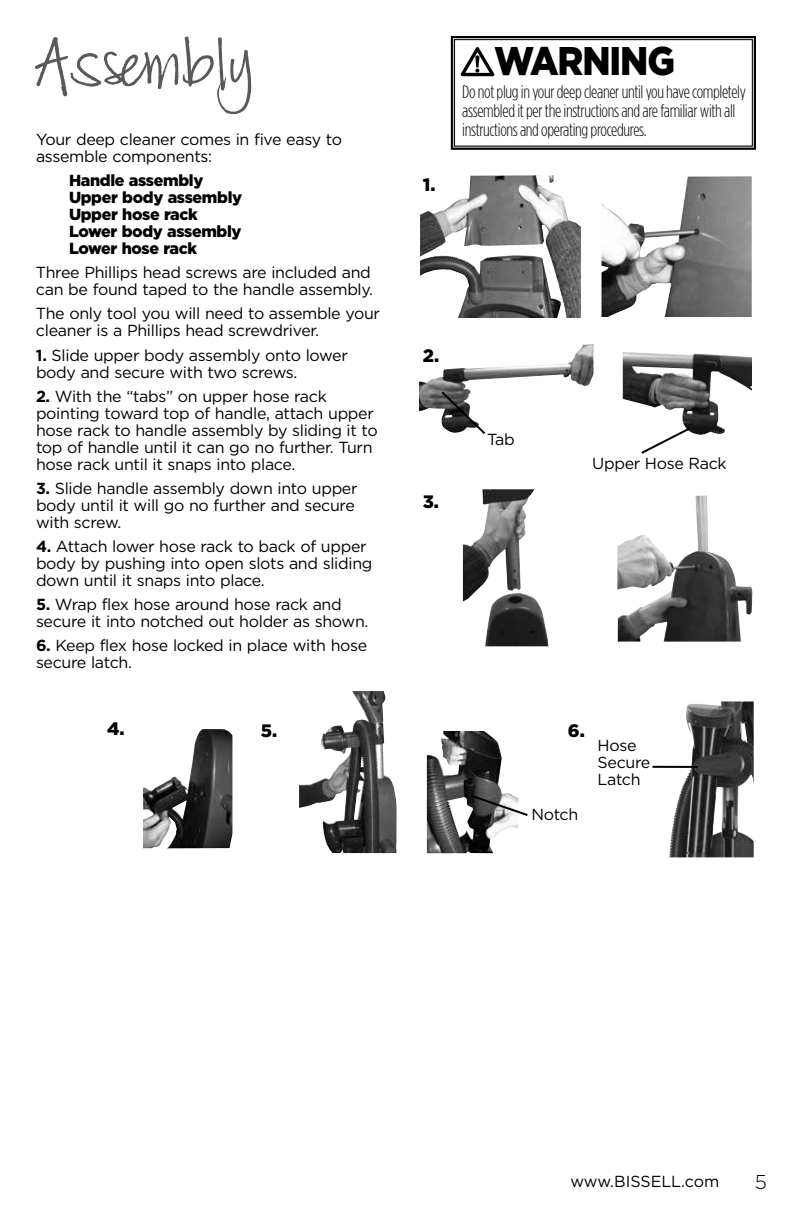
<style>
.page{position:relative;width:792px;height:1224px;background:#fff}
.page>*{position:absolute;margin:0;border:0;box-sizing:border-box;transform-origin:0 0}
.t1{font:72px "Jackie Sue BF";color:#58595b}
.t2{font:900 40px "Gotham";letter-spacing:-.03em;color:#000;scale:.9 1}
.t3{font:300 20px "Gotham";color:#000}
.t4{font:300 18px/19px "Gotham Condensed";letter-spacing:-.02em;color:#000}
.t5{font:900 18px "Gotham";color:#000}
.t6{font:16px/17px "Gotham";letter-spacing:-.02em;color:#000}
.t7{font:900 16px/17px "Gotham";letter-spacing:-.02em;color:#000}
.t8{font:16px "Gotham";color:#000}
.s1{font-weight:700}
</style>
<div class="page">
<svg style="left:450px;top:36px;width:306px;height:114px"></svg>
<img style="left:669px;top:701px;width:85px;height:156px">
<img style="left:623px;top:352px;width:129px;height:83px">
<img style="left:299px;top:691px;width:98px;height:162px">
<img style="left:419px;top:345px;width:175px;height:67px">
<img style="left:420px;top:175px;width:161px;height:143px">
<img style="left:427px;top:731px;width:91px;height:122px">
<svg style="left:439px;top:389px;width:48px;height:45px"></svg>
<svg style="left:469px;top:793px;width:59px;height:25px"></svg>
<hr style="left:652px;top:766px;width:46px;height:2px;background:#000">
<svg style="left:639px;top:426px;width:53px;height:28px"></svg>
<img style="left:602px;top:176px;width:150px;height:141px">
<img style="left:463px;top:489px;width:86px;height:157px">
<img style="left:617px;top:495px;width:135px;height:147px">
<img style="left:143px;top:729px;width:89px;height:119px">
<h1 class="t1" style="left:36px;top:21px;width:218px">Assembly</h1>
<h2 class="t2" style="left:494px;top:33px;width:203px">WARNING</h2>
<p class="t4" style="left:462px;top:83px;width:285px">Do not plug in your deep cleaner until you have completely assembled it per the instructions and are familiar with all instructions and operating procedures.</p>
<p class="t6" style="left:36px;top:130px;width:308px">Your deep cleaner comes in five easy to assemble components:</p>
<p class="t7" style="left:69px;top:172px;width:175px">Handle assembly<br>Upper body assembly<br>Upper hose rack<br>Lower body assembly<br>Lower hose rack</p>
<p class="t6" style="left:36px;top:264px;width:339px">Three Phillips head screws are included and can be found taped to the handle assembly.</p>
<p class="t6" style="left:36px;top:305px;width:346px">The only tool you will need to assemble your cleaner is a Phillips head screwdriver.</p>
<p class="t6" style="left:36px;top:346px;width:313px"><span class="s1">1.</span> Slide upper body assembly onto lower body and secure with two screws.</p>
<p class="t6" style="left:36px;top:387px;width:343px"><span class="s1">2.</span> With the “tabs” on upper hose rack pointing toward top of handle, attach upper hose rack to handle assembly by sliding it to top of handle until it can go no further. Turn hose rack until it snaps into place.</p>
<p class="t6" style="left:36px;top:479px;width:323px"><span class="s1">3.</span> Slide handle assembly down into upper body until it will go no further and secure with screw.</p>
<p class="t6" style="left:36px;top:538px;width:338px"><span class="s1">4.</span> Attach lower hose rack to back of upper body by pushing into open slots and sliding down until it snaps into place.</p>
<p class="t6" style="left:36px;top:596px;width:334px"><span class="s1">5.</span> Wrap flex hose around hose rack and secure it into notched out holder as shown.</p>
<p class="t6" style="left:36px;top:637px;width:333px"><span class="s1">6.</span> Keep flex hose locked in place with hose secure latch.</p>
<p class="t5" style="left:423px;top:173px;width:14px">1.</p>
<p class="t5" style="left:423px;top:344px;width:18px">2.</p>
<p class="t6" style="left:487px;top:431px;width:29px">Tab</p>
<p class="t6" style="left:592px;top:454px;width:136px">Upper Hose Rack</p>
<p class="t5" style="left:423px;top:489px;width:18px">3.</p>
<p class="t5" style="left:107px;top:716px;width:19px">4.</p>
<p class="t5" style="left:261px;top:718px;width:18px">5.</p>
<p class="t5" style="left:568px;top:718px;width:19px">6.</p>
<p class="t6" style="left:531px;top:805px;width:48px">Notch</p>
<p class="t6" style="left:598px;top:736px;width:54px">Hose<br>Secure<br>Latch</p>
<p class="t8" style="left:570px;top:1171px;width:150px">www.BISSELL.com</p>
<p class="t3" style="left:755px;top:1169px;width:14px">5</p>
</div>
